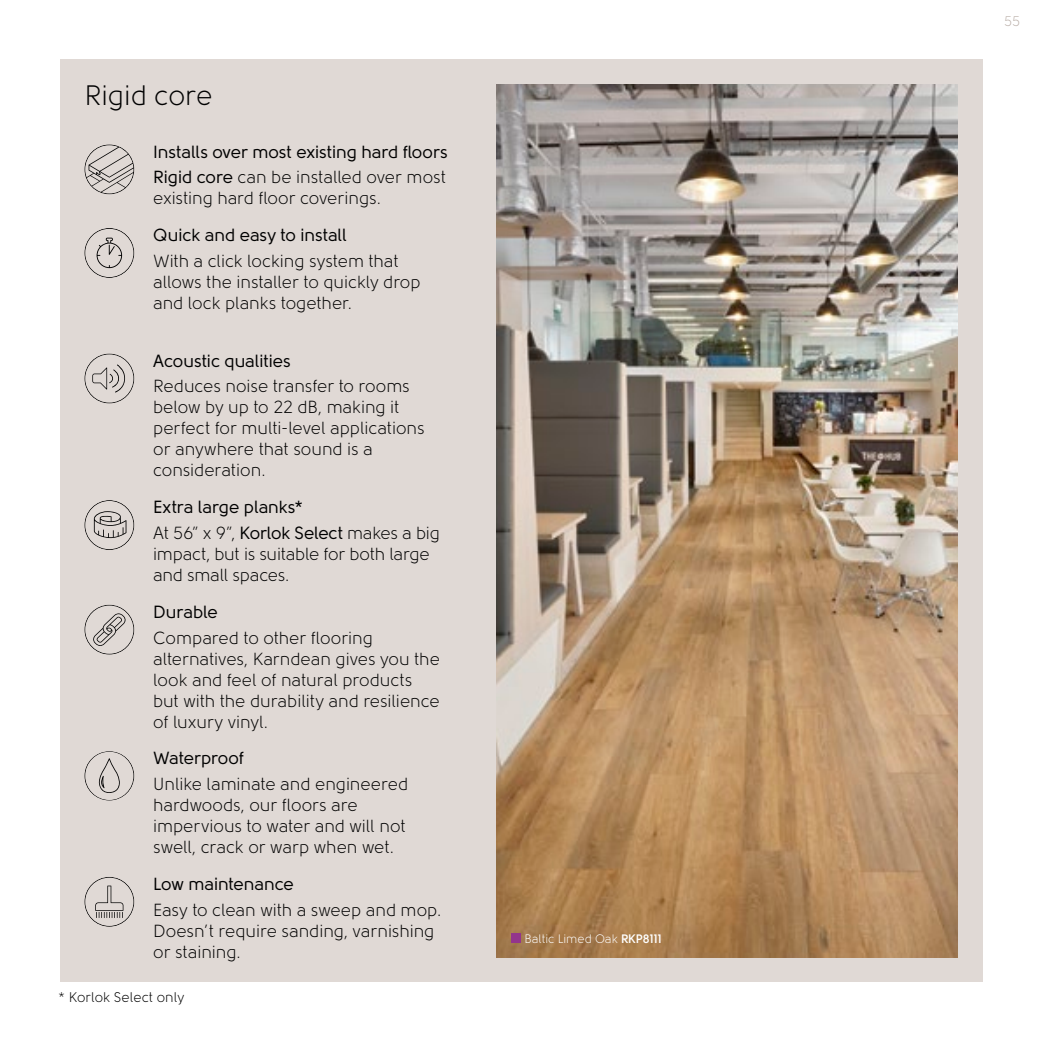
<style>
.page{position:relative;width:1042px;height:1042px;background:#fff}
.page>*{position:absolute;margin:0;border:0;box-sizing:border-box;transform-origin:0 0}
.t1{font:28.18px "Solomon";color:#000}
.t2{font:17.5px/21px "Solomon";letter-spacing:-.005em;color:#000}
.t3{font:17.5px/25.7px "Solomon";color:#000}
.t4{font:14px "Solomon";color:#000}
.t5{font:14px "Solomon";color:#bcb1aa}
.t6{font:12.25px "Solomon";color:#fff}
.s1{font-style:inherit}
.s2{font-weight:700}
</style>
<div class="page">
<div style="left:60px;top:60px;width:922px;height:922px;background:#e0d9d5"></div>
<img style="left:496px;top:84px;width:461px;height:873px">
<svg style="left:84px;top:144px;width:50px;height:50px"></svg>
<svg style="left:84px;top:353px;width:50px;height:50px"></svg>
<svg style="left:84px;top:228px;width:50px;height:50px"></svg>
<svg style="left:84px;top:500px;width:50px;height:50px"></svg>
<svg style="left:84px;top:751px;width:50px;height:49px"></svg>
<svg style="left:84px;top:605px;width:50px;height:50px"></svg>
<svg style="left:84px;top:877px;width:50px;height:50px"></svg>
<div style="left:511px;top:933px;width:10px;height:10px;background:#93358c"></div>
<h1 class="t1" style="left:84px;top:81px;width:130px">Rigid core</h1>
<p class="t3" style="left:153px;top:139px;width:296px">Installs over most existing hard floors<br>Rigid core <span class="s1">can be installed over most</span></p>
<p class="t2" style="left:153px;top:188px;width:229px">existing hard floor coverings.</p>
<p class="t3" style="left:153px;top:222px;width:195px">Quick and easy to install</p>
<p class="t2" style="left:153px;top:250px;width:269px">With a click locking system that allows the installer to quickly drop and lock planks together.</p>
<p class="t3" style="left:153px;top:348px;width:139px">Acoustic qualities</p>
<p class="t2" style="left:153px;top:376px;width:273px">Reduces noise transfer to rooms below by up to 22 dB, making it perfect for multi-level applications or anywhere that sound is a consideration.</p>
<p class="t3" style="left:153px;top:494px;width:288px">Extra large planks*<br><span class="s1">At 56” x 9”,</span> Korlok Select <span class="s1">makes a big</span></p>
<p class="t2" style="left:153px;top:543px;width:278px">impact, but is suitable for both large and small spaces.</p>
<p class="t3" style="left:153px;top:599px;width:66px">Durable</p>
<p class="t2" style="left:153px;top:627px;width:288px">Compared to other flooring alternatives, Karndean gives you the look and feel of natural products but with the durability and resilience of luxury vinyl.</p>
<p class="t3" style="left:153px;top:745px;width:92px">Waterproof</p>
<p class="t2" style="left:153px;top:773px;width:256px">Unlike laminate and engineered hardwoods, our floors are impervious to water and will not swell, crack or warp when wet.</p>
<p class="t3" style="left:153px;top:871px;width:142px">Low maintenance</p>
<p class="t2" style="left:153px;top:899px;width:290px">Easy to clean with a sweep and mop.<br>Doesn’t require sanding, varnishing or staining.</p>
<p class="t4" style="left:59px;top:989px;width:127px">* Korlok Select only</p>
<p class="t6" style="left:524px;top:932px;width:139px">Baltic Limed Oak <span class="s2">RKP8111</span></p>
<p class="t5" style="left:1004px;top:14px;width:18px">55</p>
</div>
